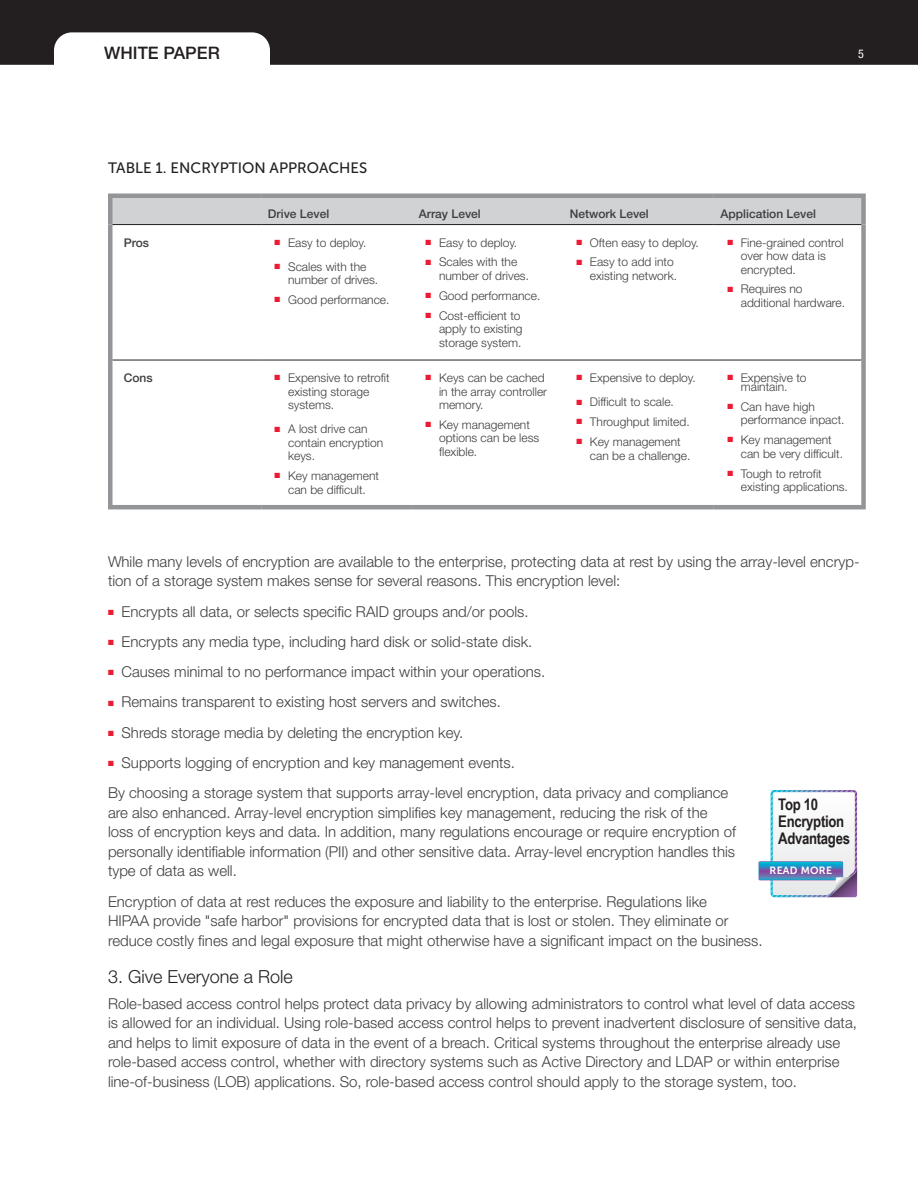
<style>
.page{position:relative;width:918px;height:1188px;background:#fff}
.page>*{position:absolute;margin:0;border:0;box-sizing:border-box;transform-origin:0 0}
.t1{font:300 18px "Helvetica Neue LT Std";color:#231f20}
.t2{font:500 17.25px "Helvetica Neue LT Std";color:#231f20}
.t3{font:700 16.05px/16.8px "Arial Narrow";letter-spacing:-.02em;color:#231f20}
.t4{font:300 15px/19.5px "Helvetica Neue LT Std";color:#3e3e3f}
.t5{font:15px "Museo Sans 500";color:#231f20}
.t6{font:300 12px/13.5px "Helvetica Neue LT Std";color:#3e3e3f}
.t7{font:500 12px "Helvetica Neue LT Std";color:#3e3e3f}
.t8{font:condensed 12px "Helvetica Neue LT Std";color:#fff}
.t9{font:10.5px "Museo Sans 700";letter-spacing:.025em;color:#fff}
.s1{color:#ed1a33}
</style>
<div class="page">
<svg style="left:0;top:0;width:918px;height:65px;background:#3d393a"></svg>
<div style="left:112px;top:198px;width:749px;height:26px;background:#d1d2d4"></div>
<div style="left:108px;top:193px;width:153px;height:5px;background:#939598"></div>
<hr style="left:108px;top:198px;width:4px;height:27px;background:#939598">
<div style="left:261px;top:193px;width:151px;height:5px;background:#939598"></div>
<div style="left:412px;top:193px;width:151px;height:5px;background:#939598"></div>
<div style="left:563px;top:193px;width:151px;height:5px;background:#939598"></div>
<div style="left:714px;top:193px;width:152px;height:5px;background:#939598"></div>
<div style="left:861px;top:198px;width:5px;height:27px;background:#939598"></div>
<hr style="left:108px;top:225px;width:4px;height:135px;background:#939598">
<div style="left:861px;top:225px;width:5px;height:135px;background:#939598"></div>
<hr style="left:112px;top:360px;width:149px;height:1px;background:#231f20">
<hr style="left:261px;top:360px;width:151px;height:1px;background:#231f20">
<hr style="left:412px;top:360px;width:151px;height:1px;background:#231f20">
<hr style="left:563px;top:360px;width:151px;height:1px;background:#231f20">
<hr style="left:714px;top:360px;width:147px;height:1px;background:#231f20">
<hr style="left:108px;top:360px;width:4px;height:145px;background:#939598">
<div style="left:861px;top:360px;width:5px;height:145px;background:#939598"></div>
<hr style="left:108px;top:505px;width:153px;height:4px;background:#939598">
<hr style="left:261px;top:505px;width:151px;height:4px;background:#939598">
<hr style="left:412px;top:505px;width:151px;height:4px;background:#939598">
<hr style="left:563px;top:505px;width:151px;height:4px;background:#939598">
<hr style="left:714px;top:505px;width:152px;height:4px;background:#939598">
<hr style="left:112px;top:224px;width:149px;height:1px;background:#231f20">
<hr style="left:261px;top:224px;width:151px;height:1px;background:#231f20">
<hr style="left:412px;top:224px;width:151px;height:1px;background:#231f20">
<hr style="left:563px;top:224px;width:151px;height:1px;background:#231f20">
<hr style="left:714px;top:224px;width:147px;height:1px;background:#231f20">
<svg style="left:759px;top:790px;width:98px;height:107px"></svg>
<p class="t2" style="left:104px;top:42px;width:117px">WHITE PAPER</p>
<p class="t8" style="left:858px;top:47px;width:7px">5</p>
<p class="t5" style="left:108px;top:160px;width:251px">TABLE 1. ENCRYPTION APPROACHES</p>
<p class="t7" style="left:268px;top:206px;width:63px">Drive Level</p>
<p class="t7" style="left:419px;top:206px;width:64px">Array Level</p>
<p class="t7" style="left:570px;top:206px;width:81px">Network Level</p>
<p class="t7" style="left:721px;top:206px;width:97px">Application Level</p>
<p class="t7" style="left:124px;top:235px;width:27px">Pros</p>
<p class="t6" style="left:275px;top:235px;width:93px"><sup>■</sup> Easy to deploy.</p>
<p class="t6" style="left:288px;top:260px;width:92px;text-indent:-13px"><sup>■</sup> Scales with the number of drives.</p>
<p class="t6" style="left:275px;top:293px;width:116px"><sup>■</sup> Good performance.</p>
<p class="t6" style="left:576px;top:235px;width:124px"><sup>■</sup> Often easy to deploy.</p>
<p class="t6" style="left:576px;top:255px;width:102px;text-align:right"><sup>■</sup> Easy to add into existing network.</p>
<p class="t6" style="left:426px;top:235px;width:93px"><sup>■</sup> Easy to deploy.</p>
<p class="t6" style="left:439px;top:255px;width:92px;text-indent:-13px"><sup>■</sup> Scales with the number of drives.</p>
<p class="t6" style="left:426px;top:288px;width:116px"><sup>■</sup> Good performance.</p>
<p class="t6" style="left:439px;top:308px;width:85px;text-indent:-13px"><sup>■</sup> Cost-efficient to apply to existing storage system.</p>
<p class="t6" style="left:741px;top:235px;width:104px;text-indent:-13px"><sup>■</sup> Fine-grained control over how data is encrypted.</p>
<p class="t6" style="left:741px;top:282px;width:106px;text-indent:-13px"><sup>■</sup> Requires no additional hardware.</p>
<p class="t7" style="left:124px;top:371px;width:30px">Cons</p>
<p class="t6" style="left:288px;top:371px;width:103px;text-indent:-13px"><sup>■</sup> Expensive to retrofit existing storage systems.</p>
<p class="t6" style="left:288px;top:422px;width:97px;text-indent:-13px"><sup>■</sup> A lost drive can contain encryption keys.</p>
<p class="t6" style="left:275px;top:469px;width:106px;text-align:center"><sup>■</sup> Key management can be difficult.</p>
<p class="t6" style="left:439px;top:371px;width:110px;text-indent:-13px"><sup>■</sup> Keys can be cached in the array controller memory.</p>
<p class="t6" style="left:439px;top:418px;width:102px;text-indent:-13px"><sup>■</sup> Key management options can be less flexible.</p>
<p class="t6" style="left:576px;top:371px;width:121px"><sup>■</sup> Expensive to deploy.</p>
<p class="t6" style="left:576px;top:395px;width:99px"><sup>■</sup> Difficult to scale.</p>
<p class="t6" style="left:576px;top:415px;width:115px"><sup>■</sup> Throughput limited.</p>
<p class="t6" style="left:590px;top:435px;width:102px;text-indent:-13px"><sup>■</sup> Key management can be a challenge.</p>
<p class="t6" style="left:727px;top:373px;width:81px;line-height:9px;text-align:center"><sup>■</sup> Expensive to maintain.</p>
<p class="t6" style="left:741px;top:400px;width:105px;text-indent:-13px"><sup>■</sup> Can have high performance inpact.</p>
<p class="t6" style="left:741px;top:433px;width:104px;text-indent:-13px"><sup>■</sup> Key management can be very difficult.</p>
<p class="t6" style="left:741px;top:466px;width:109px;text-indent:-13px"><sup>■</sup> Tough to retrofit existing applications.</p>
<p class="t4" style="left:108px;top:551px;width:753px">While many levels of encryption are available to the enterprise, protecting data at rest by using the array-level encryp&shy;tion of a storage system makes sense for several reasons. This encryption level:</p>
<p class="t4" style="left:108px;top:601px;width:422px"><span class="s1">■</span> Encrypts all data, or selects specific RAID groups and/or pools.</p>
<p class="t4" style="left:108px;top:631px;width:426px"><span class="s1">■</span> Encrypts any media type, including hard disk or solid-state disk.</p>
<p class="t4" style="left:108px;top:662px;width:439px"><span class="s1">■</span> Causes minimal to no performance impact within your operations.</p>
<p class="t4" style="left:108px;top:692px;width:394px"><span class="s1">■</span> Remains transparent to existing host servers and switches.</p>
<p class="t4" style="left:108px;top:722px;width:357px"><span class="s1">■</span> Shreds storage media by deleting the encryption key.</p>
<p class="t4" style="left:108px;top:747px;width:622px;line-height:30.3px"><span class="s1">■</span> Supports logging of encryption and key management events.<br>By choosing a storage system that supports array-level encryption, data privacy and compliance</p>
<p class="t4" style="left:108px;top:802px;width:629px">are also enhanced. Array-level encryption simplifies key management, reducing the risk of the loss of encryption keys and data. In addition, many regulations encourage or require encryption of personally identifiable information (PII) and other sensitive data. Array-level encryption handles this type of data as well.</p>
<p class="t4" style="left:108px;top:891px;width:656px">Encryption of data at rest reduces the exposure and liability to the enterprise. Regulations like<br>HIPAA provide "safe harbor" provisions for encrypted data that is lost or stolen. They eliminate or reduce costly fines and legal exposure that might otherwise have a significant impact on the business.</p>
<p class="t1" style="left:108px;top:965px;width:186px">3. Give Everyone a Role</p>
<p class="t4" style="left:108px;top:994px;width:751px">Role-based access control helps protect data privacy by allowing administrators to control what level of data access is allowed for an individual. Using role-based access control helps to prevent inadvertent disclosure of sensitive data, and helps to limit exposure of data in the event of a breach. Critical systems throughout the enterprise already use role-based access control, whether with directory systems such as Active Directory and LDAP or within enterprise line-of-business (LOB) applications. So, role-based access control should apply to the storage system, too.</p>
<p class="t3" style="left:778px;top:796px;width:73px">Top 10<br>Encryption<br>Advantages</p>
<p class="t9" style="left:770px;top:864px;width:64px">READ MORE</p>
</div>
